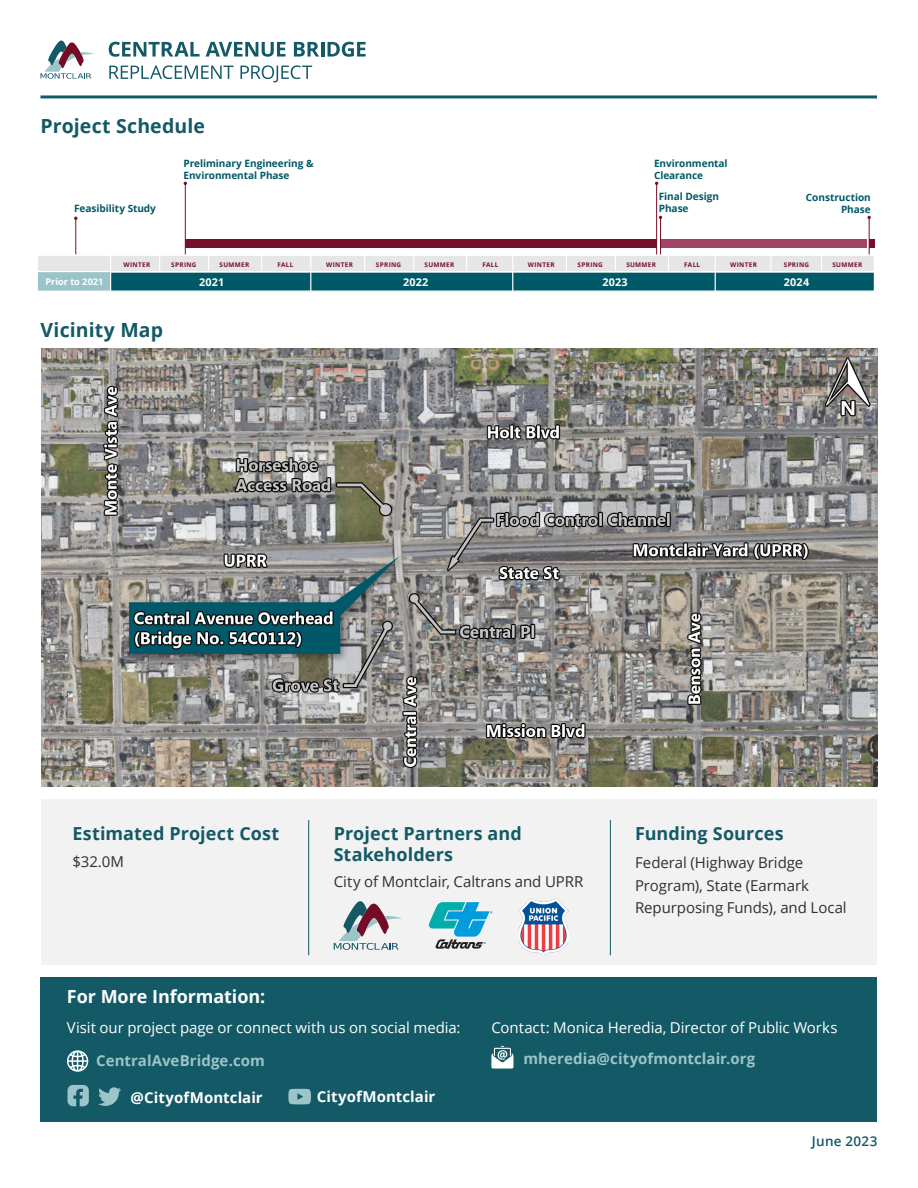
<style>
.page{position:relative;width:918px;height:1188px;background:#fff}
.page>*{position:absolute;margin:0;border:0;box-sizing:border-box;transform-origin:0 0}
.Header_2{font:700 19.5px "Open Sans";letter-spacing:.005em;color:#135966}
.Header_3{font:700 18px/21.6px "Open Sans";letter-spacing:.005em;color:#135966}
.Header_3-2{font:700 18px "Open Sans";letter-spacing:-.005em;color:#fff}
.Body{font:15px/22.5px "Open Sans";letter-spacing:-.005em;color:#312f30}
.Body-2{font:15px "Open Sans";letter-spacing:-.005em;color:#fff}
.t1{font:700 15px "Open Sans";letter-spacing:.005em;color:#9cc4c9}
.t2{font:700 15px "Open Sans";letter-spacing:.005em;color:#fff}
.t3{font:600 13.5px "Open Sans";letter-spacing:.02em;color:#135966}
.t4{font:700 10.8px "Open Sans";letter-spacing:.02em;color:#fff}
.t5{font:700 10.05px/12.1px "Open Sans";letter-spacing:-.005em;color:#005966}
.t6{font:700 9.15px "Open Sans";letter-spacing:-.005em;color:#fff}
.t7{font:700 6.45px "Open Sans";letter-spacing:.05em;color:#750f2a}
</style>
<div class="page">
<div style="left:40px;top:978px;width:838px;height:144px;background:#135966"></div>
<div style="left:41px;top:799px;width:836px;height:165px;background:#f2f2f2"></div>
<svg style="left:109px;top:42px;width:91px;height:15px"></svg>
<svg style="left:206px;top:42px;width:79px;height:15px"></svg>
<svg style="left:294px;top:42px;width:25px;height:15px"></svg>
<hr style="left:321px;top:42px;width:3px;height:15px;background:#135966">
<svg style="left:328px;top:42px;width:38px;height:15px"></svg>
<svg style="left:109px;top:65px;width:125px;height:14px"></svg>
<svg style="left:240px;top:65px;width:72px;height:17px"></svg>
<svg style="left:40px;top:40px;width:54px;height:39px"></svg>
<hr style="left:40px;top:95px;width:837px;height:3px;background:#135966">
<hr style="left:185px;top:183px;width:1px;height:75px;background:#750f2a">
<hr style="left:75px;top:218px;width:1px;height:41px;background:#750f2a">
<hr style="left:869px;top:217px;width:1px;height:41px;background:#750f2a">
<div style="left:661px;top:239px;width:206px;height:9px;background:#a04566"></div>
<hr style="left:660px;top:217px;width:1px;height:41px;background:#750f2a">
<hr style="left:656px;top:183px;width:1px;height:75px;background:#750f2a">
<div style="left:37px;top:255px;width:838px;height:17px;background:#e6e6e6"></div>
<div style="left:37px;top:254px;width:838px;height:19px;border:1px solid #fff"></div>
<div style="left:109px;top:272px;width:766px;height:19px;background:#005966"></div>
<div style="left:108px;top:271px;width:767px;height:21px;border:1px solid #fff"></div>
<svg style="left:159px;top:255px;width:1px;height:17px"></svg>
<svg style="left:110px;top:255px;width:1px;height:16px"></svg>
<svg style="left:208px;top:254px;width:1px;height:18px"></svg>
<svg style="left:261px;top:255px;width:1px;height:17px"></svg>
<svg style="left:364px;top:255px;width:1px;height:17px"></svg>
<svg style="left:413px;top:254px;width:1px;height:18px"></svg>
<svg style="left:466px;top:255px;width:1px;height:17px"></svg>
<svg style="left:566px;top:255px;width:1px;height:17px"></svg>
<svg style="left:615px;top:254px;width:1px;height:18px"></svg>
<svg style="left:668px;top:255px;width:1px;height:17px"></svg>
<svg style="left:770px;top:255px;width:1px;height:17px"></svg>
<hr style="left:310px;top:255px;width:1px;height:36px;background:#fff">
<hr style="left:512px;top:255px;width:1px;height:36px;background:#fff">
<hr style="left:715px;top:255px;width:1px;height:36px;background:#fff">
<svg style="left:821px;top:254px;width:1px;height:18px"></svg>
<svg style="left:874px;top:255px;width:1px;height:17px"></svg>
<div style="left:37px;top:272px;width:74px;height:19px;background:#9bc4c8"></div>
<div style="left:37px;top:271px;width:74px;height:21px;border:1px solid #fff"></div>
<div style="left:185px;top:239px;width:472px;height:9px;background:#750f2a"></div>
<div style="left:869px;top:239px;width:6px;height:9px;background:#750f2a"></div>
<hr style="left:308px;top:820px;width:1px;height:135px;background:#135966">
<hr style="left:610px;top:820px;width:1px;height:135px;background:#135966">
<svg style="left:334px;top:901px;width:68px;height:49px"></svg>
<svg style="left:428px;top:902px;width:64px;height:47px"></svg>
<img style="left:519px;top:898px;width:49px;height:57px">
<svg style="left:67px;top:1085px;width:22px;height:21px"></svg>
<svg style="left:98px;top:1087px;width:23px;height:19px"></svg>
<svg style="left:67px;top:1050px;width:21px;height:22px"></svg>
<svg style="left:288px;top:1089px;width:23px;height:15px"></svg>
<svg style="left:491px;top:1046px;width:22px;height:23px"></svg>
<img style="left:41px;top:349px;width:837px;height:437px">
<p class="Header_2" style="left:40px;top:113px;width:166px">Project Schedule</p>
<p class="t5" style="left:74px;top:202px;width:83px">Feasibility Study</p>
<p class="t5" style="left:184px;top:157px;width:132px">Preliminary Engineering &amp;<br>Environmental Phase</p>
<p class="t5" style="left:654px;top:157px;width:75px">Environmental<br>Clearance</p>
<p class="t5" style="left:659px;top:190px;width:62px">Final Design<br>Phase</p>
<p class="t5" style="left:806px;top:191px;width:66px;text-align:right">Construction<br>Phase</p>
<p class="t6" style="left:46px;top:275px;width:59px">Prior to 2021</p>
<p class="t7" style="left:124px;top:260px;width:28px">WINTER</p>
<p class="t7" style="left:171px;top:260px;width:27px">SPRING</p>
<p class="t7" style="left:220px;top:260px;width:31px">SUMMER</p>
<p class="t7" style="left:277px;top:260px;width:18px">FALL</p>
<p class="t7" style="left:326px;top:260px;width:28px">WINTER</p>
<p class="t7" style="left:376px;top:260px;width:27px">SPRING</p>
<p class="t7" style="left:425px;top:260px;width:31px">SUMMER</p>
<p class="t7" style="left:483px;top:260px;width:18px">FALL</p>
<p class="t7" style="left:528px;top:260px;width:28px">WINTER</p>
<p class="t7" style="left:578px;top:260px;width:27px">SPRING</p>
<p class="t7" style="left:626px;top:260px;width:31px">SUMMER</p>
<p class="t7" style="left:684px;top:260px;width:18px">FALL</p>
<p class="t7" style="left:730px;top:260px;width:28px">WINTER</p>
<p class="t7" style="left:784px;top:260px;width:27px">SPRING</p>
<p class="t7" style="left:832px;top:260px;width:31px">SUMMER</p>
<p class="t4" style="left:199px;top:274px;width:27px">2021</p>
<p class="t4" style="left:403px;top:274px;width:27px">2022</p>
<p class="t4" style="left:602px;top:274px;width:27px">2023</p>
<p class="t4" style="left:784px;top:274px;width:27px">2024</p>
<p class="Header_2" style="left:40px;top:316px;width:124px">Vicinity Map</p>
<p class="Header_3" style="left:72px;top:822px;width:208px">Estimated Project Cost</p>
<p class="Header_3" style="left:334px;top:822px;width:190px">Project Partners and<br>Stakeholders</p>
<p class="Header_3" style="left:635px;top:822px;width:150px">Funding Sources</p>
<p class="Body" style="left:72px;top:850px;width:53px">$32.0M</p>
<p class="Body" style="left:635px;top:851px;width:213px">Federal (Highway Bridge<br>Program), State (Earmark<br>Repurposing Funds), and Local</p>
<p class="Body" style="left:334px;top:870px;width:251px">City of Montclair, Caltrans and UPRR</p>
<p class="Header_3-2" style="left:67px;top:984px;width:200px">For More Information:</p>
<p class="Body-2" style="left:67px;top:1018px;width:395px">Visit our project page or connect with us on social media:</p>
<p class="Body-2" style="left:491px;top:1018px;width:348px">Contact: Monica Heredia, Director of Public Works</p>
<p class="t1" style="left:96px;top:1050px;width:170px">CentralAveBridge.com</p>
<p class="t1" style="left:524px;top:1048px;width:233px">mheredia@cityofmontclair.org</p>
<p class="t2" style="left:131px;top:1087px;width:134px">@CityofMontclair</p>
<p class="t2" style="left:317px;top:1086px;width:120px">CityofMontclair</p>
<p class="t3" style="left:812px;top:1132px;width:67px">June 2023</p>
</div>
